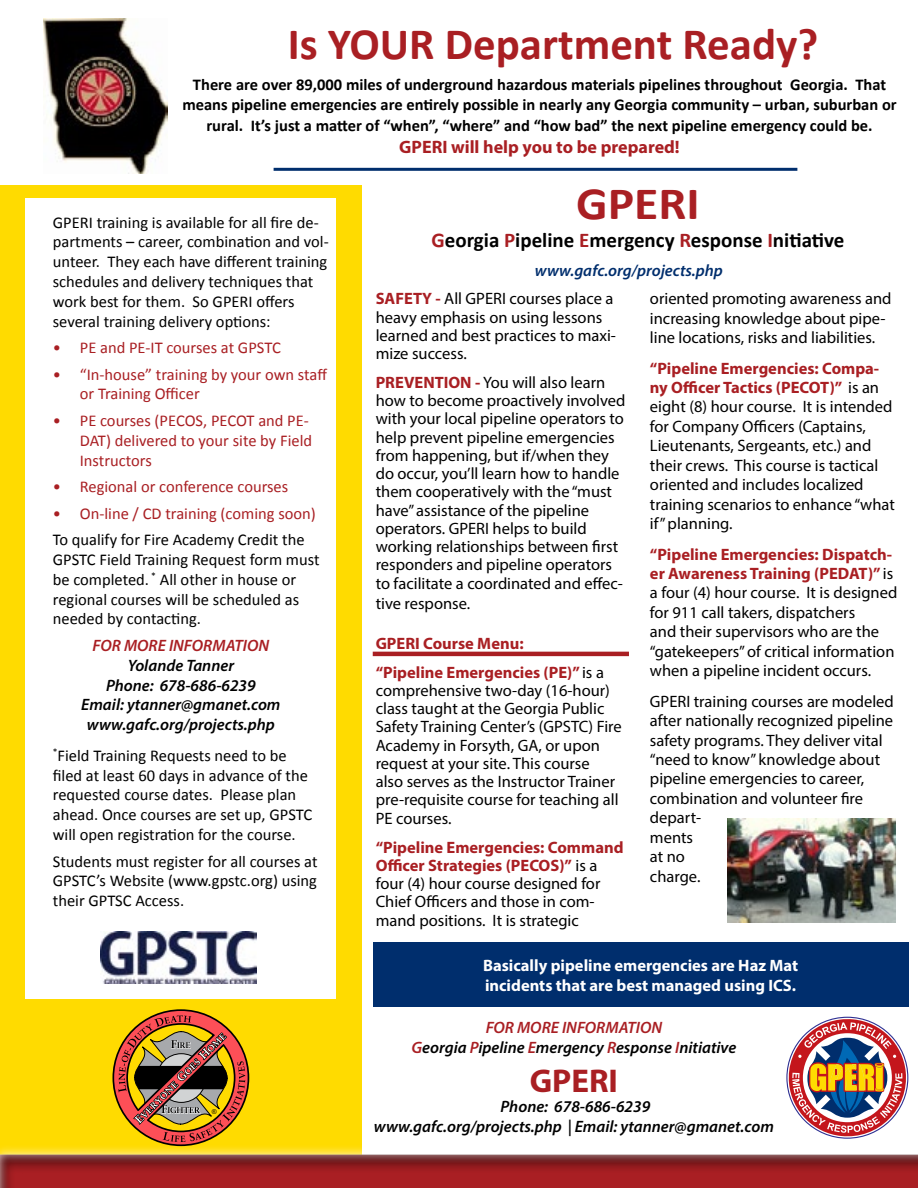
<style>
.page{position:relative;width:918px;height:1188px;background:#fff}
.page>*{position:absolute;margin:0;border:0;box-sizing:border-box;transform-origin:0 0}
.t1{font:700 46.5px "Calibri";color:#a91f23;scale:1.07 1}
.t2{font:700 45px "Calibri";color:#a91f23}
.t3{font:700 33px "Myriad Pro";color:#a91f23}
.t4{font:700 21px "Calibri";color:#000}
.t5{font:700 18px "Myriad Pro";color:#a91f23}
.t6{font:16.5px/18.3px "Myriad Pro";color:#000}
.t7{font:16.5px/19.8px "Calibri";color:#000}
.t8{font:700 16.5px/19.8px "Calibri";color:#000;text-align:center}
.t9{font:italic 600 16.5px/19.8px "Myriad Pro";color:#000;text-align:center}
.t10{font:16.5px/19.8px "Calibri";color:#a91f23}
.t11{font:700 16.5px/19.8px "Myriad Pro";color:#fff}
.t12{font:700 16.5px/29.1px "Myriad Pro";color:#a91f23}
.t13{font:italic 600 16.5px "Myriad Pro";color:#002e6d}
.t14{font:italic 600 16.5px "Myriad Pro";color:#a91f23}
.t15{font:6.75px "Arial";color:#000}
.s1{color:#a91f23}
.s2{font-weight:700;color:#a91f23}
.s3{font-weight:400;color:#000}
</style>
<div class="page">
<hr style="left:373px;top:652px;width:256px;height:4px;background:#a91f23">
<div style="left:0;top:185px;width:362px;height:969px;background:#ffdb00"></div>
<div style="left:0;top:1142px;width:918px;height:46px;background:#fff;opacity:.75"></div>
<div style="left:26px;top:198px;width:310px;height:801px;background:#fff"></div>
<img style="left:43px;top:18px;width:125px;height:156px">
<svg style="left:786px;top:1017px;width:122px;height:122px"></svg>
<img style="left:101px;top:931px;width:156px;height:52px">
<img style="left:727px;top:819px;width:169px;height:103px">
<svg style="left:112px;top:1009px;width:137px;height:137px"></svg>
<div style="left:373px;top:943px;width:535px;height:64px;background:#002e6d"></div>
<hr style="left:274px;top:168px;width:523px;height:3px;background:#002e6d">
<h2 class="t2" style="left:288px;top:12px;width:532px">Is YOUR Department Ready?</h2>
<p class="t8" style="left:182px;top:74px;width:716px">There are over 89,000 miles of underground hazardous materials pipelines throughout Georgia. That means pipeline emergencies are entirely possible in nearly any Georgia community – urban, suburban or</p>
<p class="t8" style="left:206px;top:116px;width:668px">rural. It’s just a matter of “when”, “where” and “how bad” the next pipeline emergency could be.</p>
<p class="t5" style="left:399px;top:135px;width:282px">GPERI will help you to be prepared!</p>
<p class="t7" style="left:53px;top:212px;width:277px">GPERI training is available for all fire de&shy;partments – career, combination and vol&shy;unteer. They each have different training schedules and delivery techniques that work best for them. So GPERI offers several training delivery options:</p>
<p class="t10" style="left:53px;top:337px;width:230px">• PE and PE-IT courses at GPSTC</p>
<p class="t10" style="left:80px;top:364px;width:249px;text-indent:-27px">• “In-house” training by your own staff or Training Officer</p>
<p class="t10" style="left:80px;top:410px;width:234px;text-indent:-27px">• PE courses (PECOS, PECOT and PE-<br>DAT) delivered to your site by Field<br>Instructors</p>
<p class="t10" style="left:53px;top:476px;width:237px">• Regional or conference courses</p>
<p class="t10" style="left:53px;top:503px;width:265px">• On-line / CD training (coming soon)</p>
<p class="t7" style="left:53px;top:529px;width:268px">To qualify for Fire Academy Credit the GPSTC Field Training Request form must be completed. <sup>*</sup> All other in house or regional courses will be scheduled as needed by contacting.</p>
<p class="t14" style="left:93px;top:635px;width:178px">FOR MORE INFORMATION</p>
<p class="t9" style="left:81px;top:655px;width:201px">Yolande Tanner<br>Phone: 678-686-6239<br>Email: ytanner@gmanet.com www.gafc.org/projects.php</p>
<p class="t7" style="left:53px;top:745px;width:261px"><sup>*</sup>Field Training Requests need to be filed at least 60 days in advance of the requested course dates. Please plan ahead. Once courses are set up, GPSTC will open registration for the course.</p>
<p class="t7" style="left:53px;top:851px;width:266px;text-align:justify">Students must register for all courses at GPSTC’s Website (www.gpstc.org) using their GPTSC Access.</p>
<p class="t15" style="left:212px;top:1107px;width:6px">®</p>
<h1 class="t1" style="left:576px;top:171px;width:117px">GPERI</h1>
<p class="t4" style="left:431px;top:226px;width:415px"><span class="s1">G</span>eorgia <span class="s1">P</span>ipeline <span class="s1">E</span>mergency <span class="s1">R</span>esponse <span class="s1">I</span>nitiative</p>
<p class="t13" style="left:535px;top:260px;width:189px">www.gafc.org/projects.php</p>
<p class="t6" style="left:376px;top:289px;width:242px"><span class="s2">SAFETY -</span> All GPERI courses place a heavy emphasis on using lessons learned and best practices to maxi&shy;mize success.</p>
<p class="t6" style="left:376px;top:373px;width:251px"><span class="s2">PREVENTION -</span> You will also learn how to become proactively involved with your local pipeline operators to help prevent pipeline emergencies from happening, but if/when they do occur, you’ll learn how to handle them cooperatively with the “must have” assistance of the pipeline operators. GPERI helps to build working relationships between first responders and pipeline operators to facilitate a coordinated and effec-</p>
<p class="t6" style="left:376px;top:594px;width:96px">tive response.</p>
<p class="t12" style="left:376px;top:628px;width:230px">GPERI Course Menu:<br>“Pipeline Emergencies (PE)” <span class="s3">is a</span></p>
<p class="t6" style="left:376px;top:681px;width:248px">comprehensive two-day (16-hour) class taught at the Georgia Public<br>Safety Training Center’s (GPSTC) Fire<br>Academy in Forsyth, GA, or upon request at your site. This course<br>also serves as the Instructor Trainer pre-requisite course for teaching all<br>PE courses.</p>
<p class="t6" style="left:376px;top:838px;width:249px"><span class="s2">“Pipeline Emergencies: Command<br>Officer Strategies (PECOS)”</span> is a four (4) hour course designed for<br>Chief Officers and those in com&shy;mand positions. It is strategic</p>
<p class="t6" style="left:650px;top:289px;width:243px;line-height:19.5px">oriented promoting awareness and increasing knowledge about pipe&shy;line locations, risks and liabilities.</p>
<p class="t6" style="left:650px;top:358px;width:246px;line-height:19.5px"><span class="s2">“Pipeline Emergencies: Compa&shy;ny Officer Tactics (PECOT)”</span> is an eight (8) hour course. It is intended for Company Officers (Captains,<br>Lieutenants, Sergeants, etc.) and their crews. This course is tactical oriented and includes localized training scenarios to enhance “what if” planning.</p>
<p class="t6" style="left:650px;top:544px;width:249px;line-height:19.5px"><span class="s2">“Pipeline Emergencies: Dispatch&shy;er Awareness Training (PEDAT)”</span> is a four (4) hour course. It is designed for 911 call takers, dispatchers<br>and their supervisors who are the “gatekeepers” of critical information when a pipeline incident occurs.</p>
<p class="t6" style="left:650px;top:691px;width:245px;line-height:19.5px">GPERI training courses are modeled after nationally recognized pipeline safety programs. They deliver vital “need to know” knowledge about pipeline emergencies to career, combination and volunteer fire depart-<br>ments<br>at no<br>charge.</p>
<p class="t11" style="left:483px;top:955px;width:317px">Basically pipeline emergencies are Haz Mat incidents that are best managed using ICS.</p>
<p class="t9" style="left:411px;top:1017px;width:326px"><span class="s1">FOR MORE INFORMATION<br>G</span>eorgia <span class="s1">P</span>ipeline <span class="s1">E</span>mergency <span class="s1">R</span>esponse <span class="s1">I</span>nitiative</p>
<h3 class="t3" style="left:530px;top:1059px;width:90px">GPERI</h3>
<p class="t9" style="left:374px;top:1096px;width:402px">Phone: 678-686-6239<br>www.gafc.org/projects.php | Email: ytanner@gmanet.com</p>
</div>
